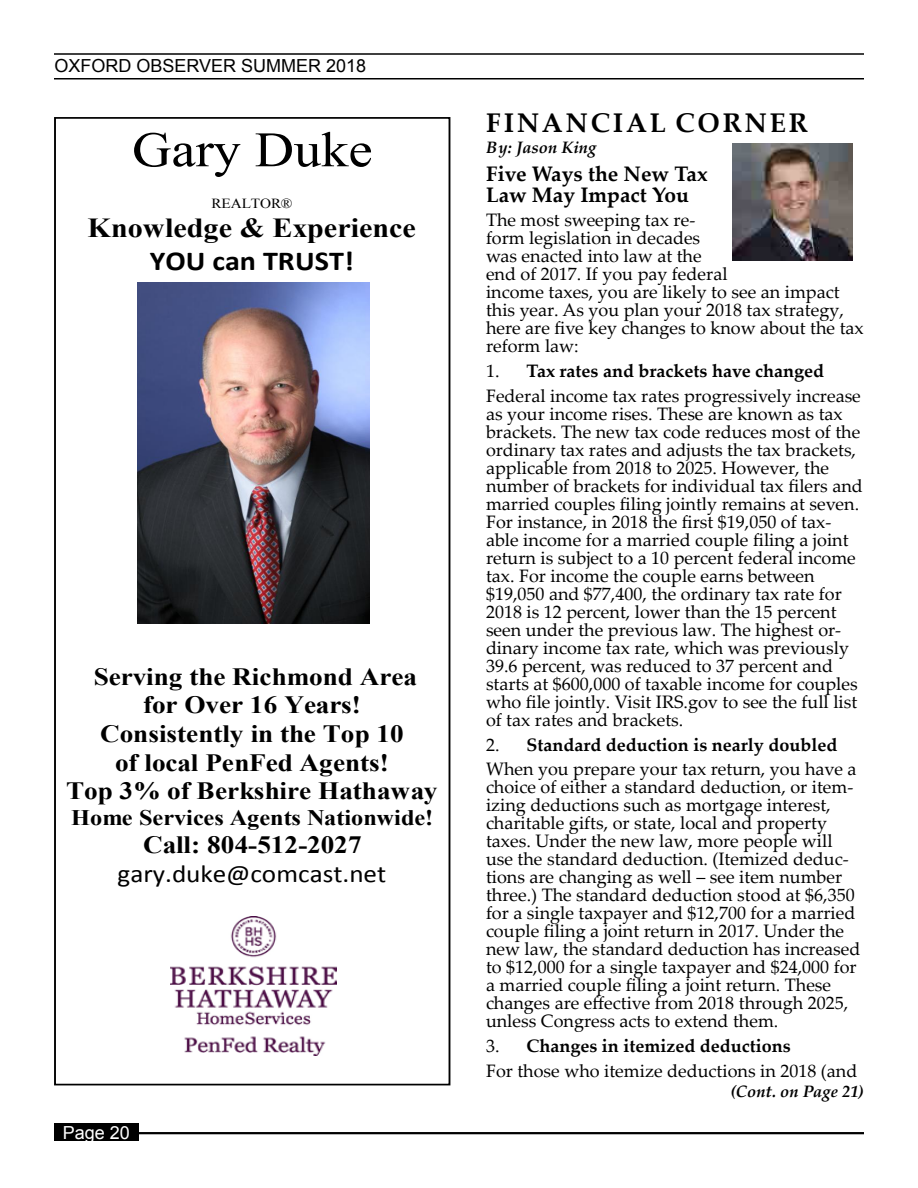
<style>
.page{position:relative;width:918px;height:1188px;background:#fff}
.page>*{position:absolute;margin:0;border:0;box-sizing:border-box;transform-origin:0 0}
.t1{font:49.65px "Times New Roman";color:#000;scale:1.1 1}
.t2{font:700 27.45px "Times New Roman";color:#000;scale:1.1 1}
.t3{font:700 27.45px "Calibri";color:#000;scale:1.1 1}
.t4{font:700 27px "Palatino Linotype";letter-spacing:.1em;color:#000}
.t5{font:700 24.75px/28.5px "Times New Roman";color:#000;text-align:center;scale:1.1 1}
.t6{font:24.75px "Calibri";color:#000;scale:1.1 1}
.t7{font:700 22.2px "Times New Roman";color:#000;scale:1.1 1}
.t8{font:700 21px/21px "Palatino Linotype";color:#000}
.t9{font:18px/18px "Palatino Linotype";color:#000}
.t10{font:18px "Arial";color:#000}
.t11{font:18px "Arial";color:#fff}
.t12{font:italic 700 16.5px "Palatino Linotype";color:#000}
.t13{font:13.95px "Times New Roman";letter-spacing:-.01em;color:#000;scale:1.1 1}
.s1{font-weight:700}
</style>
<div class="page">
<hr style="left:54px;top:53px;width:810px;height:2px;background:#000">
<hr style="left:54px;top:78px;width:810px;height:2px;background:#000">
<hr style="left:139px;top:1132px;width:725px;height:2px;background:#000">
<div style="left:54px;top:1123px;width:85px;height:18px;background:#000"></div>
<img style="left:732px;top:144px;width:121px;height:117px">
<div style="left:54px;top:117px;width:396px;height:968px;border:2px solid #000"></div>
<img style="left:138px;top:282px;width:231px;height:342px">
<img style="left:170px;top:916px;width:167px;height:139px">
<p class="t10" style="left:55px;top:54px;width:313px">OXFORD OBSERVER SUMMER 2018</p>
<h1 class="t1" style="left:132px;top:116px;width:220px">Gary Duke</h1>
<p class="t13" style="left:212px;top:194px;width:75px">REALTOR®</p>
<h2 class="t2" style="left:88px;top:209px;width:300px">Knowledge &amp; Experience</h2>
<h2 class="t3" style="left:150px;top:243px;width:187px">YOU can TRUST!</h2>
<h3 class="t5" style="left:66px;top:662px;width:339px">Serving the Richmond Area<br>for Over 16 Years!<br>Consistently in the Top 10<br>of local PenFed Agents!<br>Top 3% of Berkshire Hathaway</h3>
<p class="t7" style="left:71px;top:802px;width:331px">Home Services Agents Nationwide!</p>
<h3 class="t5" style="left:143px;top:830px;width:200px">Call: 804-512-2027</h3>
<h3 class="t6" style="left:118px;top:858px;width:246px">gary.duke@comcast.net</h3>
<p class="t11" style="left:63px;top:1120px;width:69px">Page 20</p>
<h3 class="t4" style="left:486px;top:103px;width:324px">FINANCIAL CORNER</h3>
<p class="t12" style="left:486px;top:136px;width:112px">By: Jason King</p>
<p class="t8" style="left:486px;top:162px;width:223px">Five Ways the New Tax<br>Law May Impact You</p>
<p class="t9" style="left:486px;top:211px;width:379px">The most sweeping tax re-<br>form legislation in decades<br>was enacted into law at the<br>end of 2017. If you pay federal<br>income taxes, you are likely to see an impact this year. As you plan your 2018 tax strategy, here are five key changes to know about the tax reform law:</p>
<p class="t9" style="left:486px;top:358px;width:376px;line-height:24.8px">1. <span class="s1">Tax rates and brackets have changed<br></span>Federal income tax rates progressively increase</p>
<p class="t9" style="left:486px;top:404px;width:378px">as your income rises. These are known as tax brackets. The new tax code reduces most of the ordinary tax rates and adjusts the tax brackets, applicable from 2018 to 2025. However, the number of brackets for individual tax filers and married couples filing jointly remains at seven.<br>For instance, in 2018 the first $19,050 of tax&shy;able income for a married couple filing a joint return is subject to a 10 percent federal income tax. For income the couple earns between $19,050 and $77,400, the ordinary tax rate for 2018 is 12 percent, lower than the 15 percent seen under the previous law. The highest or&shy;dinary income tax rate, which was previously 39.6 percent, was reduced to 37 percent and starts at $600,000 of taxable income for couples who file jointly. Visit IRS.gov to see the full list of tax rates and brackets.</p>
<p class="t9" style="left:486px;top:731px;width:372px;line-height:24.8px">2. <span class="s1">Standard deduction is nearly doubled<br></span>When you prepare your tax return, you have a</p>
<p class="t9" style="left:486px;top:778px;width:376px">choice of either a standard deduction, or item&shy;izing deductions such as mortgage interest, charitable gifts, or state, local and property taxes. Under the new law, more people will use the standard deduction. (Itemized deduc&shy;tions are changing as well – see item number three.) The standard deduction stood at $6,350 for a single taxpayer and $12,700 for a married couple filing a joint return in 2017. Under the new law, the standard deduction has increased to $12,000 for a single taxpayer and $24,000 for a married couple filing a joint return. These changes are effective from 2018 through 2025, unless Congress acts to extend them.</p>
<p class="t9" style="left:486px;top:1033px;width:373px;line-height:24.8px">3. <span class="s1">Changes in itemized deductions<br></span>For those who itemize deductions in 2018 (and</p>
<p class="t12" style="left:730px;top:1080px;width:135px">(Cont. on Page 21)</p>
</div>
